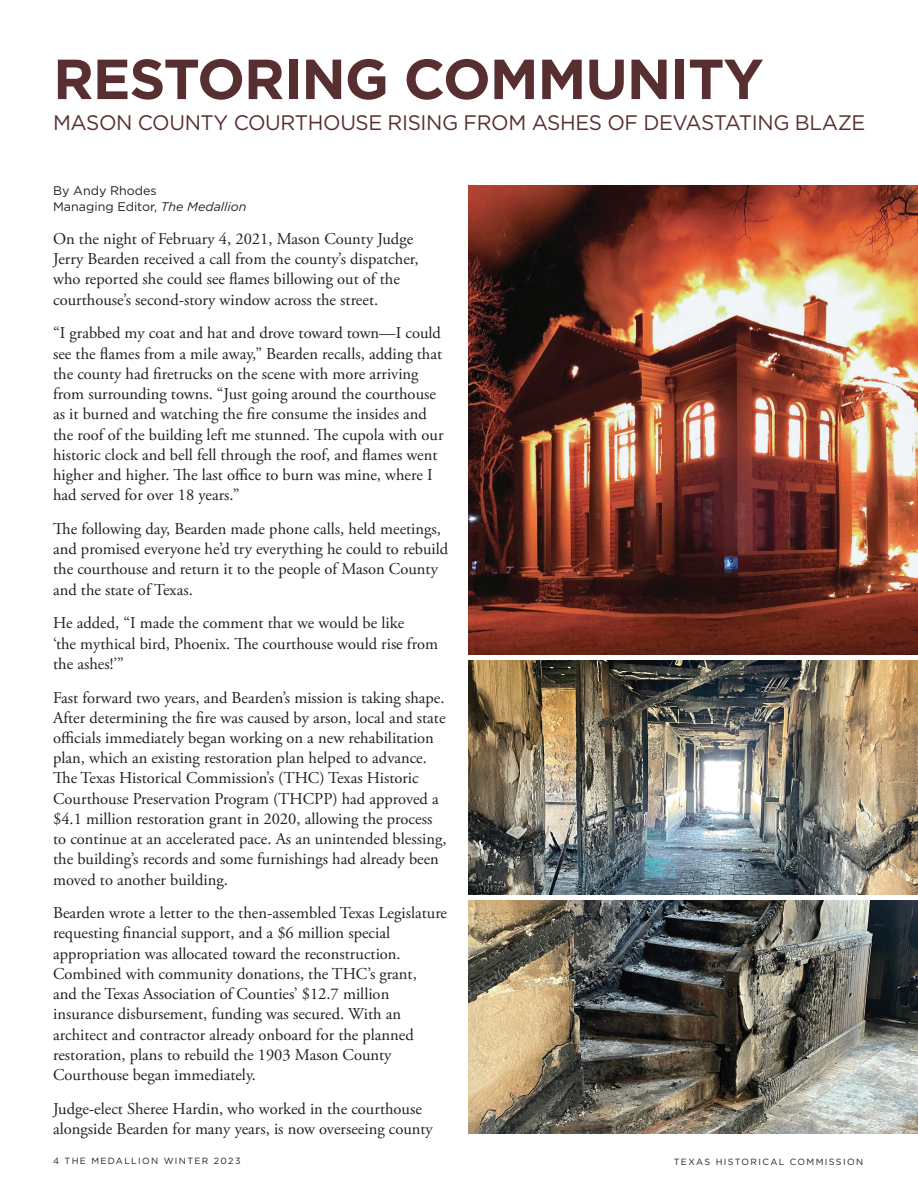
<style>
.page{position:relative;width:918px;height:1188px;background:#fff}
.page>*{position:absolute;margin:0;border:0;box-sizing:border-box;transform-origin:0 0}
.t1{font:700 56.4px "Gotham";letter-spacing:-.02em;color:#582f31}
.t2{font:21px "Gotham";letter-spacing:-.02em;color:#582f31}
.body_text_serif{font:16.5px/20.2px "Adobe Garamond Pro";color:#231f20}
.t3{font:12.45px "Gotham";color:#231f20}
.t4{font:9px "Gotham";letter-spacing:.15em;color:#231f20}
.s1{font-style:italic}
</style>
<div class="page">
<img style="left:469px;top:186px;width:449px;height:468px">
<img style="left:469px;top:900px;width:449px;height:234px">
<img style="left:469px;top:660px;width:449px;height:234px">
<p class="t1" style="left:53px;top:42px;width:712px">RESTORING COMMUNITY</p>
<p class="t2" style="left:53px;top:109px;width:814px">MASON COUNTY COURTHOUSE RISING FROM ASHES OF DEVASTATING BLAZE</p>
<p class="t3" style="left:53px;top:183px;width:105px">By Andy Rhodes</p>
<p class="t3" style="left:53px;top:198px;width:195px">Managing Editor, <span class="s1">The Medallion</span></p>
<p class="body_text_serif" style="left:53px;top:229px;width:367px">On the night of February 4, 2021, Mason County Judge Jerry Bearden received a call from the county’s dispatcher, who reported she could see flames billowing out of the courthouse’s second-story window across the street.</p>
<p class="body_text_serif" style="left:53px;top:324px;width:392px">“I grabbed my coat and hat and drove toward town—I could see the flames from a mile away,” Bearden recalls, adding that the county had firetrucks on the scene with more arriving from surrounding towns. “Just going around the courthouse as it burned and watching the fire consume the insides and the roof of the building left me stunned. The cupola with our historic clock and bell fell through the roof, and flames went higher and higher. The last office to burn was mine, where I had served for over 18 years.”</p>
<p class="body_text_serif" style="left:53px;top:519px;width:397px">The following day, Bearden made phone calls, held meetings, and promised everyone he’d try everything he could to rebuild the courthouse and return it to the people of Mason County and the state of Texas.</p>
<p class="body_text_serif" style="left:53px;top:614px;width:387px">He added, “I made the comment that we would be like<br>‘the mythical bird, Phoenix. The courthouse would rise from the ashes!’”</p>
<p class="body_text_serif" style="left:53px;top:688px;width:395px">Fast forward two years, and Bearden’s mission is taking shape.<br>After determining the fire was caused by arson, local and state officials immediately began working on a new rehabilitation plan, which an existing restoration plan helped to advance.<br>The Texas Historical Commission’s (THC) Texas Historic Courthouse Preservation Program (THCPP) had approved a $4.1 million restoration grant in 2020, allowing the process to continue at an accelerated pace. As an unintended blessing, the building’s records and some furnishings had already been moved to another building.</p>
<p class="body_text_serif" style="left:53px;top:903px;width:396px">Bearden wrote a letter to the then-assembled Texas Legislature requesting financial support, and a $6 million special appropriation was allocated toward the reconstruction.<br>Combined with community donations, the THC’s grant,<br>and the Texas Association of Counties’ $12.7 million insurance disbursement, funding was secured. With an architect and contractor already onboard for the planned restoration, plans to rebuild the 1903 Mason County Courthouse began immediately.</p>
<p class="body_text_serif" style="left:53px;top:1099px;width:381px">Judge-elect Sheree Hardin, who worked in the courthouse alongside Bearden for many years, is now overseeing county</p>
<p class="t4" style="left:53px;top:1155px;width:189px">4 THE MEDALLION WINTER 2023</p>
<p class="t4" style="left:674px;top:1156px;width:191px">TEXAS HISTORICAL COMMISSION</p>
</div>
